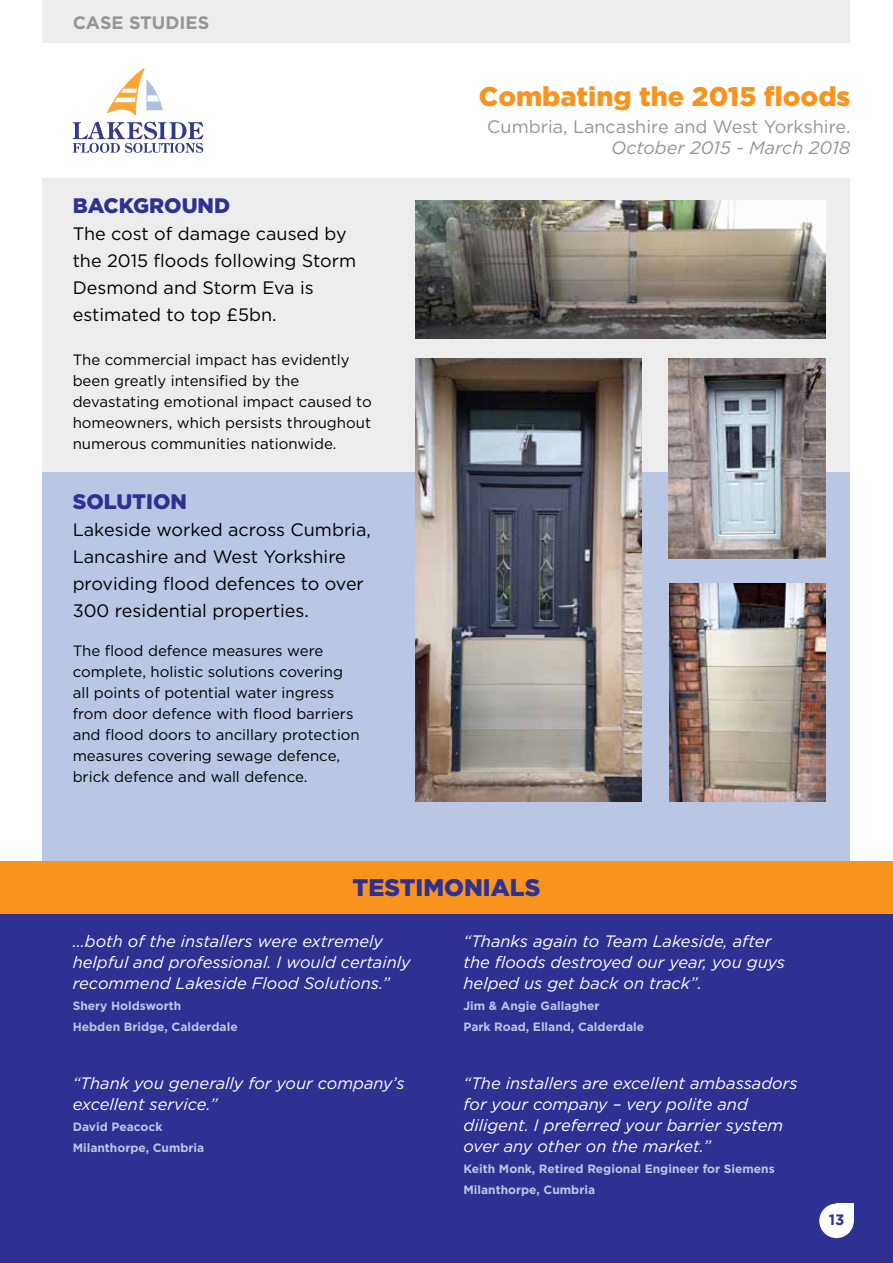
<style>
.page{position:relative;width:893px;height:1263px;background:#fff}
.page>*{position:absolute;margin:0;border:0;box-sizing:border-box;transform-origin:0 0}
.t1{font:900 27px "Gotham";color:#f8931e}
.t2{font:900 24px "Gotham";color:#2e3092}
.t3{font:900 21px "Gotham";color:#2e3092}
.t4{font:18px/27px "Gotham";color:#000}
.t5{font:18px "Gotham";color:#939598}
.t6{font:italic 18px "Gotham";color:#939598}
.t7{font:700 18px "Gotham";color:#939598}
.t8{font:italic 16.5px/21px "Gotham";color:#fff}
.t9{font:15px/21px "Gotham";color:#000}
.t10{font:700 15px "Gotham";color:#2e3092}
.t11{font:700 12px/21px "Gotham";color:#b9c7e4}
</style>
<div class="page">
<div style="left:43px;top:0;width:807px;height:42px;background:#eeeded"></div>
<div style="left:43px;top:179px;width:807px;height:697px;background:#eeeded"></div>
<div style="left:43px;top:472px;width:807px;height:404px;background:#b9c7e4"></div>
<div style="left:0;top:861px;width:893px;height:402px;background:#2e3092"></div>
<div style="left:0;top:861px;width:893px;height:53px;background:#f8931e"></div>
<div style="left:819px;top:1203px;width:35px;height:35px;background:#fff;border-radius:50%"></div>
<div style="left:836px;top:1203px;width:18px;height:19px;background:#fff"></div>
<img style="left:415px;top:201px;width:411px;height:137px">
<img style="left:415px;top:358px;width:227px;height:444px">
<img style="left:669px;top:358px;width:156px;height:201px">
<img style="left:669px;top:583px;width:156px;height:219px">
<svg style="left:107px;top:68px;width:56px;height:47px"></svg>
<svg style="left:73px;top:122px;width:130px;height:31px"></svg>
<p class="t7" style="left:73px;top:14px;width:138px">CASE STUDIES</p>
<h3 class="t3" style="left:73px;top:196px;width:159px">BACKGROUND</h3>
<p class="t4" style="left:73px;top:221px;width:285px">The cost of damage caused by the 2015 floods following Storm<br>Desmond and Storm Eva is estimated to top £5bn.</p>
<p class="t9" style="left:73px;top:350px;width:300px">The commercial impact has evidently been greatly intensified by the devastating emotional impact caused to homeowners, which persists throughout numerous communities nationwide.</p>
<h3 class="t3" style="left:73px;top:493px;width:116px">SOLUTION</h3>
<p class="t4" style="left:73px;top:517px;width:300px">Lakeside worked across Cumbria,<br>Lancashire and West Yorkshire providing flood defences to over<br>300 residential properties.</p>
<p class="t9" style="left:73px;top:641px;width:289px">The flood defence measures were complete, holistic solutions covering all points of potential water ingress from door defence with flood barriers and flood doors to ancillary protection measures covering sewage defence, brick defence and wall defence.</p>
<h1 class="t1" style="left:479px;top:85px;width:373px">Combating the 2015 floods</h1>
<p class="t5" style="left:487px;top:119px;width:365px">Cumbria, Lancashire and West Yorkshire.</p>
<p class="t6" style="left:611px;top:140px;width:241px">October 2015 - March 2018</p>
<h2 class="t2" style="left:353px;top:877px;width:189px">TESTIMONIALS</h2>
<p class="t8" style="left:73px;top:931px;width:340px">…both of the installers were extremely helpful and professional. I would certainly recommend Lakeside Flood Solutions.”</p>
<p class="t11" style="left:73px;top:995px;width:167px">Shery Holdsworth<br>Hebden Bridge, Calderdale</p>
<p class="t8" style="left:73px;top:1073px;width:333px">“Thank you generally for your company’s excellent service.”</p>
<p class="t11" style="left:73px;top:1116px;width:133px">David Peacock<br>Milanthorpe, Cumbria</p>
<p class="t8" style="left:463px;top:931px;width:323px">“Thanks again to Team Lakeside, after the floods destroyed our year, you guys helped us get back on track”.</p>
<p class="t11" style="left:463px;top:995px;width:182px">Jim &amp; Angie Gallagher<br>Park Road, Elland, Calderdale</p>
<p class="t8" style="left:463px;top:1073px;width:336px">“The installers are excellent ambassadors for your company – very polite and diligent. I preferred your barrier system over any other on the market.”</p>
<p class="t11" style="left:463px;top:1158px;width:313px">Keith Monk, Retired Regional Engineer for Siemens<br>Milanthorpe, Cumbria</p>
<p class="t10" style="left:829px;top:1213px;width:17px">13</p>
</div>
